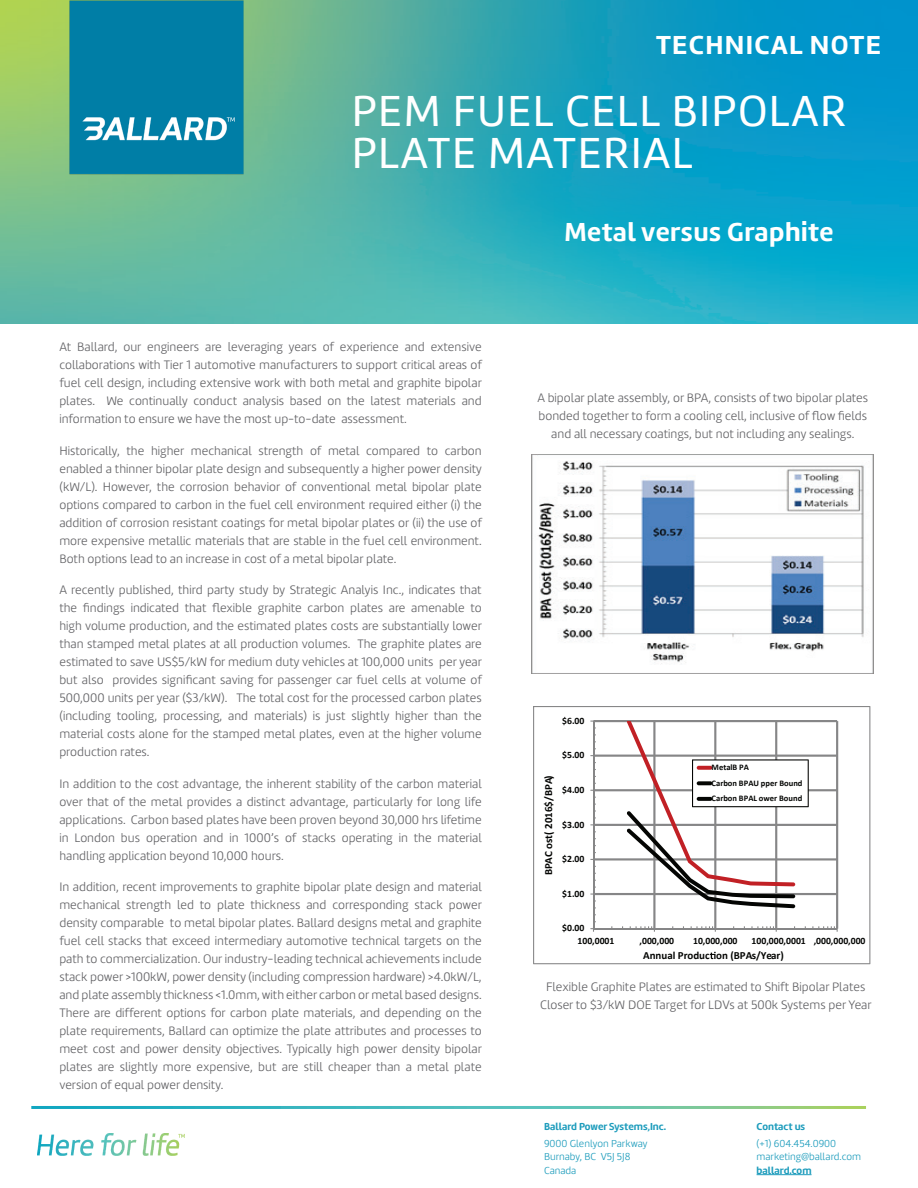
<style>
.page{position:relative;width:918px;height:1188px;background:#fff}
.page>*{position:absolute;margin:0;border:0;box-sizing:border-box;transform-origin:0 0}
.Page_Title_white{font:45px/42px "Marine";letter-spacing:.03em;color:#fff}
.Intro_text{font:700 27px "Marine";letter-spacing:.02em;color:#fff}
.Page_Title_white-2{font:700 27px "Marine";letter-spacing:.05em;color:#fff}
.Body_Grey{font:300 12.75px/18px "Marine";color:#636366;text-align:justify}
.t1{font:700 10.95px "Calibri";color:#040503}
.URL{font:300 10.5px/13.5px "Marine";color:#1d9cbc}
.Address_text{font:300 10.5px/13.5px "Marine";color:#1d9cbc}
.Bold_contact_title{font:700 10.5px "Marine";color:#1d9cbc}
.t2{font:700 9.75px "Calibri";color:#040503}
.t3{font:700 8.55px/15.6px "Calibri";color:#040503}
.s1{font-weight:700}
</style>
<div class="page">
<img style="left:0;top:0;width:918px;height:324px">
<hr style="left:757px;top:1174px;width:55px;height:1px;background:#1d9cbc">
<img style="left:37px;top:1133px;width:147px;height:22px">
<img style="left:532px;top:455px;width:342px;height:218px">
<svg style="left:533px;top:706px;width:337px;height:258px"></svg>
<img style="left:68px;top:0;width:176px;height:175px">
<p class="Page_Title_white-2" style="left:656px;top:27px;width:227px">TECHNICAL NOTE</p>
<p class="Page_Title_white" style="left:352px;top:90px;width:496px">PEM FUEL CELL BIPOLAR<br>PLATE MATERIAL</p>
<p class="Body_Grey" style="left:59px;top:338px;width:424px">At Ballard, our engineers are leveraging years of experience and extensive collaborations with Tier 1 automotive manufacturers to support critical areas of fuel cell design, including extensive work with both metal and graphite bipolar plates. We continually conduct analysis based on the latest materials and information to ensure we have the most up-to-date assessment.</p>
<p class="Body_Grey" style="left:59px;top:441px;width:424px">Historically, the higher mechanical strength of metal compared to carbon enabled a thinner bipolar plate design and subsequently a higher power density (kW/L). However, the corrosion behavior of conventional metal bipolar plate options compared to carbon in the fuel cell environment required either (i) the addition of corrosion resistant coatings for metal bipolar plates or (ii) the use of more expensive metallic materials that are stable in the fuel cell environment.<br>Both options lead to an increase in cost of a metal bipolar plate.</p>
<p class="Body_Grey" style="left:59px;top:581px;width:424px">A recently published, third party study by Strategic Analyis Inc., indicates that the findings indicated that flexible graphite carbon plates are amenable to high volume production, and the estimated plates costs are substantially lower than stamped metal plates at all production volumes. The graphite plates are estimated to save US$5/kW for medium duty vehicles at 100,000 units per year but also provides significant saving for passenger car fuel cells at volume of 500,000 units per year ($3/kW). The total cost for the processed carbon plates (including tooling, processing, and materials) is just slightly higher than the material costs alone for the stamped metal plates, even at the higher volume production rates.</p>
<p class="Body_Grey" style="left:59px;top:774px;width:424px">In addition to the cost advantage, the inherent stability of the carbon material over that of the metal provides a distinct advantage, particularly for long life applications. Carbon based plates have been proven beyond 30,000 hrs lifetime in London bus operation and in 1000’s of stacks operating in the material handling application beyond 10,000 hours.</p>
<p class="Body_Grey" style="left:59px;top:878px;width:424px">In addition, recent improvements to graphite bipolar plate design and material mechanical strength led to plate thickness and corresponding stack power density comparable to metal bipolar plates. Ballard designs metal and graphite fuel cell stacks that exceed intermediary automotive technical targets on the path to commercialization. Our industry-leading technical achievements include stack power &gt;100kW, power density (including compression hardware) &gt;4.0kW/L, and plate assembly thickness &lt;1.0mm, with either carbon or metal based designs.<br>There are different options for carbon plate materials, and depending on the plate requirements, Ballard can optimize the plate attributes and processes to meet cost and power density objectives. Typically high power density bipolar plates are slightly more expensive, but are still cheaper than a metal plate version of equal power density.</p>
<p class="Intro_text" style="left:565px;top:214px;width:271px">Metal versus Graphite</p>
<p class="Body_Grey" style="left:538px;top:389px;width:332px;text-align:center">A bipolar plate assembly, or BPA, consists of two bipolar plates bonded together to form a cooling cell, inclusive of flow fields and all necessary coatings, but not including any sealings.</p>
<p class="t2" style="left:562px;top:714px;width:24px">$6.00</p>
<p class="t1" style="left:541px;top:875px;width:101px;rotate:-90deg">BPAC ost( 2016$/BPA)</p>
<p class="t2" style="left:562px;top:748px;width:24px">$5.00</p>
<p class="t2" style="left:562px;top:783px;width:24px">$4.00</p>
<p class="t2" style="left:562px;top:818px;width:24px">$3.00</p>
<p class="t2" style="left:562px;top:852px;width:24px">$2.00</p>
<p class="t2" style="left:562px;top:887px;width:24px">$1.00</p>
<p class="t3" style="left:712px;top:759px;width:92px">MetalB PA<br>Carbon BPAU pper Bound<br>Carbon BPAL ower Bound</p>
<p class="t2" style="left:562px;top:921px;width:24px">$0.00</p>
<p class="t2" style="left:577px;top:934px;width:39px">100,0001</p>
<p class="t2" style="left:640px;top:934px;width:36px">,000,000</p>
<p class="t2" style="left:693px;top:934px;width:46px">10,000,000</p>
<p class="t2" style="left:752px;top:934px;width:115px">100,000,0001 ,000,000,000</p>
<p class="t1" style="left:643px;top:948px;width:142px">Annual Produc on (BPAs/Year)</p>
<p class="Body_Grey" style="left:540px;top:978px;width:333px;text-align:center">Flexible Graphite Plates are estimated to Shift Bipolar Plates<br>Closer to $3/kW DOE Target for LDVs at 500k Systems per Year</p>
<p class="Bold_contact_title" style="left:544px;top:1120px;width:124px">Ballard Power Systems,Inc.</p>
<p class="Address_text" style="left:544px;top:1136px;width:105px">9000 Glenlyon Parkway<br>Burnaby, BC V5J 5J8<br>Canada</p>
<p class="Bold_contact_title" style="left:757px;top:1120px;width:50px">Contact us</p>
<p class="URL" style="left:757px;top:1136px;width:106px">(+1) 604.454.0900 marketing@ballard.com <span class="s1">ballard.com</span></p>
</div>
